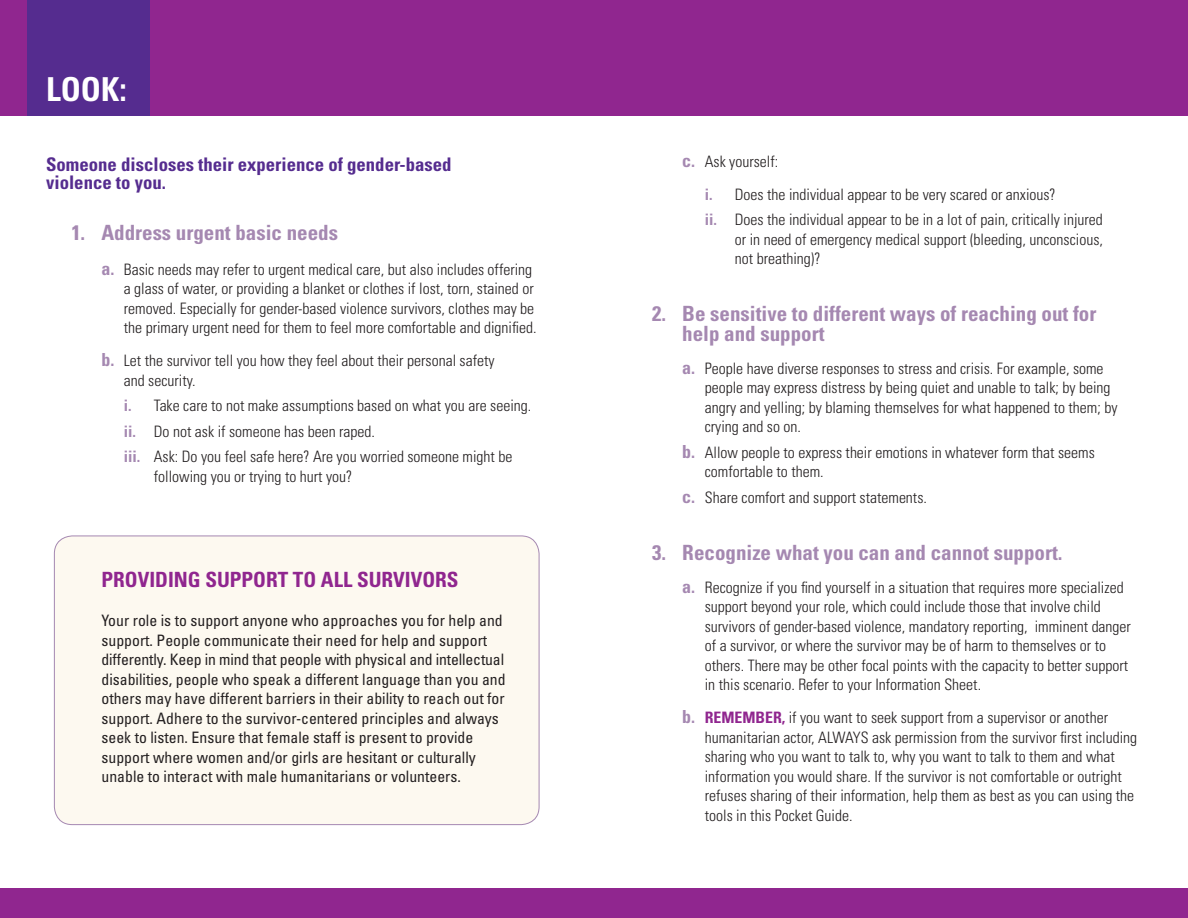
<style>
.page{position:relative;width:1188px;height:918px;background:#fff}
.page>*{position:absolute;margin:0;border:0;box-sizing:border-box;transform-origin:0 0}
.t1{font:700 condensed 33px "Univers";color:#fff}
.t2{font:700 condensed 21px/19.5px "Univers";color:#a588b1}
.t3{font:700 condensed 21px "Univers";color:#90268f}
.t4{font:700 condensed 18.75px/18px "Univers";color:#552c8f}
.t5{font:300 condensed 15.75px/19.5px "Univers";color:#231f20}
.t6{font:condensed 15.75px/19.5px "Univers";color:#231f20}
.s1{font-weight:700;font-size:18px;color:#a588b1}
.s2{font-weight:700;color:#a588b1}
.s3{font-weight:700;color:#90268f}
</style>
<div class="page">
<div style="left:54px;top:536px;width:485px;height:289px;background:#fdf9f0;border-radius:18px"></div>
<div style="left:54px;top:536px;width:485px;height:289px;border:1px solid #a588b1;border-radius:18px"></div>
<div style="left:0;top:0;width:1188px;height:116px;background:#90268f"></div>
<div style="left:27px;top:0;width:122px;height:116px;background:#552c8f"></div>
<div style="left:0;top:889px;width:1188px;height:29px;background:#90268f"></div>
<p class="t1" style="left:46px;top:69px;width:82px">LOOK:</p>
<p class="t4" style="left:46px;top:156px;width:407px">Someone discloses their experience of gender-based violence to you.</p>
<p class="t2" style="left:71px;top:223px;width:268px">1. Address urgent basic needs</p>
<p class="t5" style="left:124px;top:259px;width:414px;text-indent:-22px"><span class="s1">a.</span> Basic needs may refer to urgent medical care, but also includes offering a glass of water, or providing a blanket or clothes if lost, torn, stained or removed. Especially for gender-based violence survivors, clothes may be the primary urgent need for them to feel more comfortable and dignified.</p>
<p class="t5" style="left:124px;top:351px;width:372px;text-indent:-22px"><span class="s1">b.</span> Let the survivor tell you how they feel about their personal safety and security.</p>
<p class="t5" style="left:124px;top:396px;width:409px"><span class="s2">i.</span> Take care to not make assumptions based on what you are seeing.</p>
<p class="t5" style="left:124px;top:421px;width:253px"><span class="s2">ii.</span> Do not ask if someone has been raped.</p>
<p class="t5" style="left:154px;top:447px;width:360px;text-indent:-30px"><span class="s2">iii.</span> Ask: Do you feel safe here? Are you worried someone might be following you or trying to hurt you?</p>
<p class="t3" style="left:102px;top:567px;width:359px">PROVIDING SUPPORT TO ALL SURVIVORS</p>
<p class="t6" style="left:102px;top:611px;width:406px">Your role is to support anyone who approaches you for help and support. People communicate their need for help and support differently. Keep in mind that people with physical and intellectual disabilities, people who speak a different language than you and others may have different barriers in their ability to reach out for support. Adhere to the survivor-centered principles and always seek to listen. Ensure that female staff is present to provide support where women and/or girls are hesitant or culturally unable to interact with male humanitarians or volunteers.</p>
<p class="t5" style="left:682px;top:151px;width:97px"><span class="s1">c.</span> Ask yourself:</p>
<p class="t5" style="left:705px;top:184px;width:352px"><span class="s2">i.</span> Does the individual appear to be very scared or anxious?</p>
<p class="t5" style="left:735px;top:210px;width:370px;text-align:justify;text-indent:-30px"><span class="s2">ii.</span> Does the individual appear to be in a lot of pain, critically injured or in need of emergency medical support (bleeding, unconscious, not breathing)?</p>
<p class="t2" style="left:682px;top:304px;width:416px;text-indent:-30px">2. Be sensitive to different ways of reaching out for help and support</p>
<p class="t5" style="left:705px;top:358px;width:414px;text-indent:-22px"><span class="s1">a.</span> People have diverse responses to stress and crisis. For example, some people may express distress by being quiet and unable to talk; by being angry and yelling; by blaming themselves for what happened to them; by crying and so on.</p>
<p class="t5" style="left:705px;top:442px;width:392px;text-indent:-22px"><span class="s1">b.</span> Allow people to express their emotions in whatever form that seems comfortable to them.</p>
<p class="t5" style="left:682px;top:487px;width:246px"><span class="s1">c.</span> Share comfort and support statements.</p>
<p class="t2" style="left:652px;top:542px;width:412px">3. Recognize what you can and cannot support.</p>
<p class="t5" style="left:705px;top:577px;width:428px;text-indent:-22px"><span class="s1">a.</span> Recognize if you find yourself in a situation that requires more specialized support beyond your role, which could include those that involve child survivors of gender-based violence, mandatory reporting, imminent danger of a survivor, or where the survivor may be of harm to themselves or to others. There may be other focal points with the capacity to better support in this scenario. Refer to your Information Sheet.</p>
<p class="t5" style="left:705px;top:708px;width:434px;text-indent:-22px"><span class="s1">b.</span> <span class="s3">REMEMBER,</span> if you want to seek support from a supervisor or another humanitarian actor, ALWAYS ask permission from the survivor first including sharing who you want to talk to, why you want to talk to them and what information you would share. If the survivor is not comfortable or outright refuses sharing of their information, help them as best as you can using the tools in this Pocket Guide.</p>
</div>
